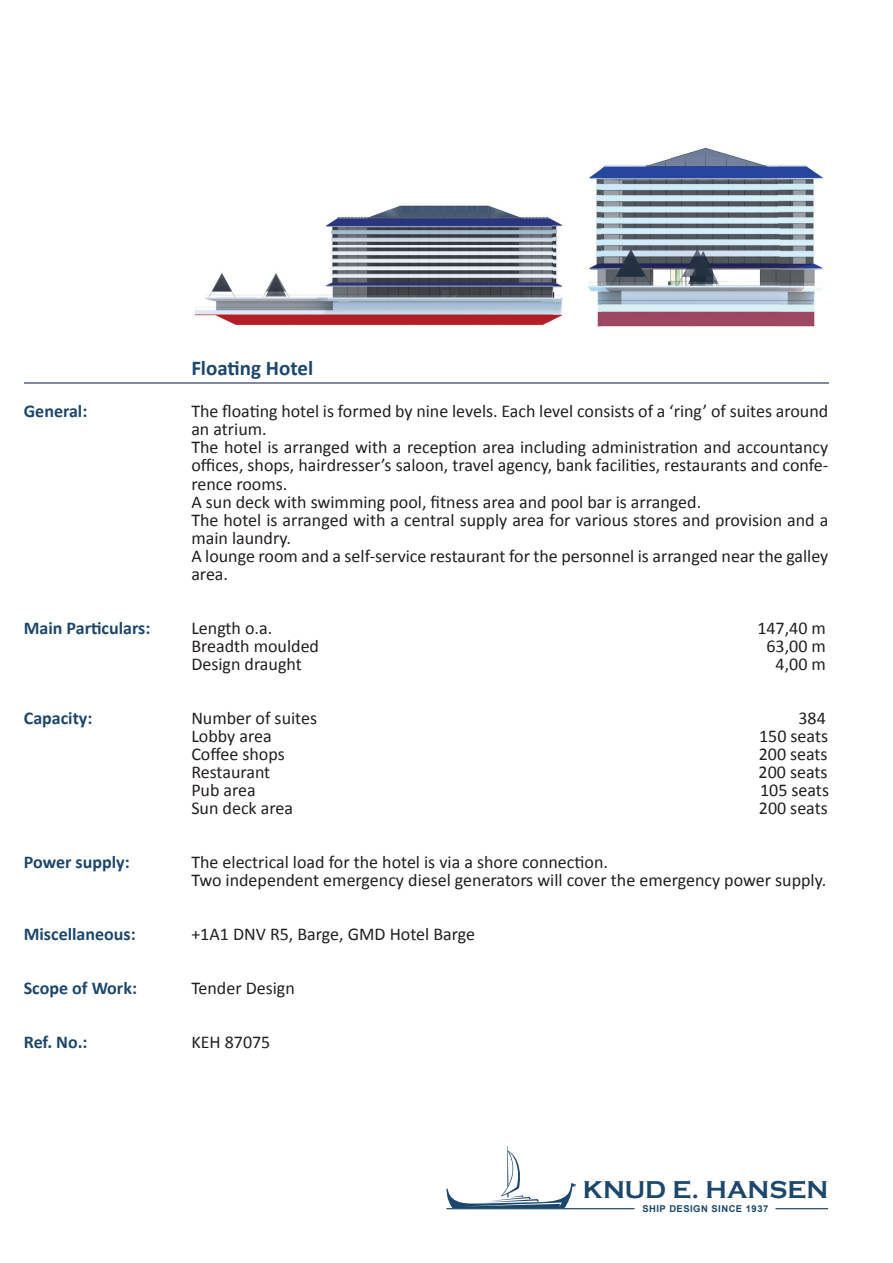
<style>
.page{position:relative;width:893px;height:1263px;background:#fff}
.page>*{position:absolute;margin:0;border:0;box-sizing:border-box;transform-origin:0 0}
.t1{font:700 25.05px "Copperplate Gothic";color:#1c476c}
.t2{font:700 21px "Calibri";color:#1c476c}
.t3{font:18px/18px "Calibri";color:#231f20}
.t4{font:700 18px "Calibri";color:#1c476c}
.t5{font:700 9.45px "Arial";letter-spacing:.05em;color:#1c476c}
</style>
<div class="page">
<hr style="left:24px;top:383px;width:804px;height:1px;background:#8289a2">
<svg style="left:446px;top:1146px;width:130px;height:62px"></svg>
<hr style="left:775px;top:1208px;width:53px;height:1px;background:#1c476c">
<hr style="left:446px;top:1208px;width:188px;height:1px;background:#1c476c">
<img style="left:601px;top:148px;width:178px;height:78px">
<img style="left:779px;top:164px;width:44px;height:163px">
<img style="left:601px;top:226px;width:178px;height:101px">
<img style="left:194px;top:205px;width:369px;height:120px">
<img style="left:588px;top:169px;width:13px;height:158px">
<p class="t4" style="left:24px;top:400px;width:65px">General:</p>
<p class="t4" style="left:24px;top:616px;width:128px">Main Particulars:</p>
<p class="t4" style="left:24px;top:706px;width:70px">Capacity:</p>
<p class="t4" style="left:24px;top:850px;width:107px">Power supply:</p>
<p class="t4" style="left:24px;top:922px;width:113px">Miscellaneous:</p>
<p class="t4" style="left:24px;top:976px;width:115px">Scope of Work:</p>
<p class="t4" style="left:24px;top:1030px;width:65px">Ref. No.:</p>
<p class="t2" style="left:191px;top:355px;width:123px">Floating Hotel</p>
<p class="t3" style="left:191px;top:403px;width:638px">The floating hotel is formed by nine levels. Each level consists of a ‘ring’ of suites around an atrium.<br>The hotel is arranged with a reception area including administration and accountancy offices, shops, hairdresser’s saloon, travel agency, bank facilities, restaurants and confe&shy;rence rooms.<br>A sun deck with swimming pool, fitness area and pool bar is arranged.<br>The hotel is arranged with a central supply area for various stores and provision and a main laundry.<br>A lounge room and a self-service restaurant for the personnel is arranged near the galley area.</p>
<p class="t3" style="left:191px;top:619px;width:82px">Length o.a.</p>
<p class="t3" style="left:757px;top:619px;width:70px">147,40 m</p>
<p class="t3" style="left:191px;top:637px;width:129px">Breadth moulded</p>
<p class="t3" style="left:766px;top:637px;width:61px">63,00 m</p>
<p class="t3" style="left:191px;top:655px;width:112px">Design draught</p>
<p class="t3" style="left:776px;top:655px;width:52px">4,00 m</p>
<p class="t3" style="left:191px;top:709px;width:127px">Number of suites</p>
<p class="t3" style="left:798px;top:709px;width:29px">384</p>
<p class="t3" style="left:191px;top:727px;width:82px">Lobby area</p>
<p class="t3" style="left:759px;top:727px;width:70px">150 seats</p>
<p class="t3" style="left:191px;top:745px;width:95px">Coffee shops</p>
<p class="t3" style="left:759px;top:745px;width:70px">200 seats</p>
<p class="t3" style="left:191px;top:763px;width:80px">Restaurant</p>
<p class="t3" style="left:758px;top:763px;width:71px">200 seats</p>
<p class="t3" style="left:191px;top:781px;width:66px">Pub area</p>
<p class="t3" style="left:760px;top:781px;width:70px">105 seats</p>
<p class="t3" style="left:191px;top:799px;width:103px">Sun deck area</p>
<p class="t3" style="left:759px;top:799px;width:70px">200 seats</p>
<p class="t3" style="left:191px;top:853px;width:636px">The electrical load for the hotel is via a shore connection.<br>Two independent emergency diesel generators will cover the emergency power supply.</p>
<p class="t3" style="left:191px;top:925px;width:285px">+1A1 DNV R5, Barge, GMD Hotel Barge</p>
<p class="t3" style="left:191px;top:979px;width:105px">Tender Design</p>
<p class="t3" style="left:191px;top:1033px;width:81px">KEH 87075</p>
<h1 class="t1" style="left:583px;top:1176px;width:247px">KNUD E. HANSEN</h1>
<p class="t5" style="left:642px;top:1202px;width:127px">SHIP DESIGN SINCE 1937</p>
</div>
